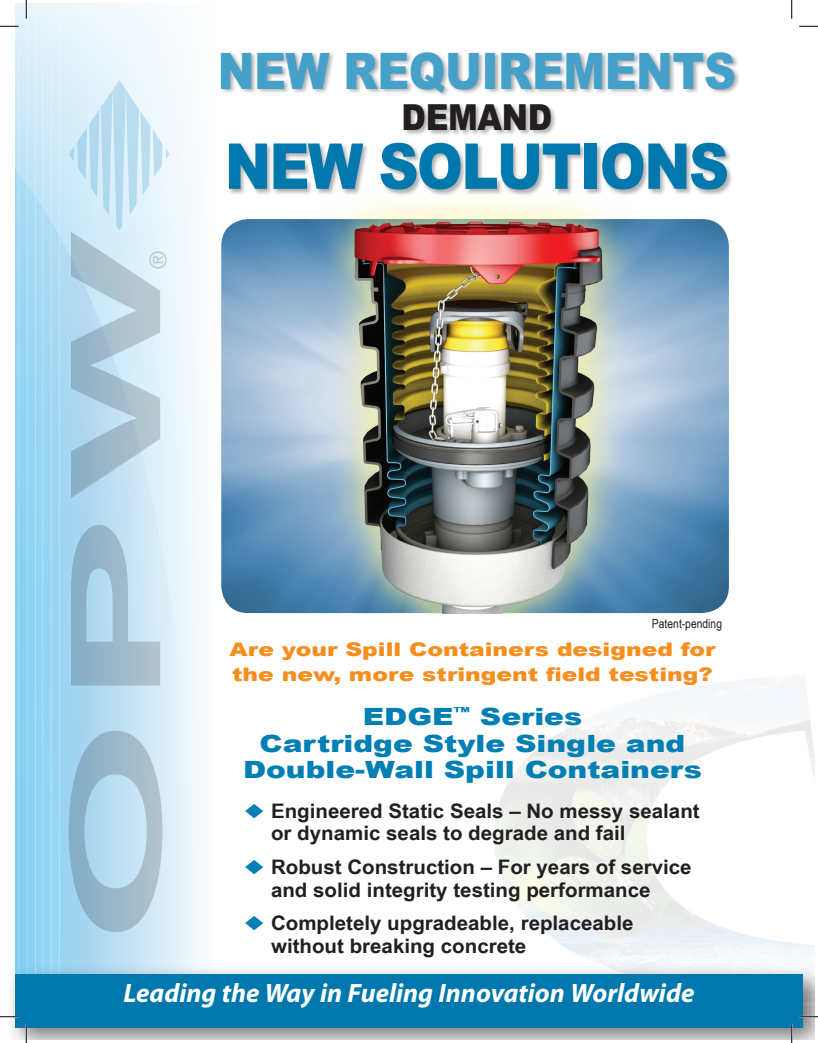
<style>
.page{position:relative;width:818px;height:1043px;background:#fff}
.page>*{position:absolute;margin:0;border:0;box-sizing:border-box;transform-origin:0 0}
.t1{font:900 63.25px "Arial";letter-spacing:-.03em;color:#0078ae;scale:.88 1}
.t2{font:900 50.38px "Arial";letter-spacing:-.01em;color:#45a0ca;scale:.88 1}
.t3{font:900 36px "Arial";letter-spacing:-.01em;color:#231f20;scale:.88 1}
.t4{font:italic 700 28.5px "Myriad Pro";color:#fff}
.t5{font:italic 700 26.75px "Myriad Pro";color:#fff}
.t6{font:900 23.75px/26.9px "Arial";color:#007fb4;text-align:center;scale:1.25 1}
.t7{font:700 20px/22.5px "Arial Narrow";color:#231f20;scale:1.25 1}
.t8{font:900 18.75px/24.4px "Arial";color:#f68e1e;scale:1.25 1}
.t9{font:12.62px "Arial Narrow";color:#231f20}
.s1{color:#007fb4}
</style>
<div class="page">
<div style="left:15px;top:4px;width:201px;height:1003px;background:linear-gradient(to right,#e0f1fb,#fcfefe)"></div>
<svg style="left:15px;top:59px;width:178px;height:905px;background:#bbe2f6"></svg>
<svg style="left:69px;top:730px;width:93px;height:202px;background:#a9cadd"></svg>
<svg style="left:71px;top:524px;width:89px;height:161px;background:#aac9db"></svg>
<svg style="left:69px;top:80px;width:100px;height:418px;background:#c0dbea"></svg>
<hr style="left:59px;top:4px;width:1px;height:995px;background:#fff">
<hr style="left:42px;top:4px;width:1px;height:995px;background:#fff">
<hr style="left:51px;top:4px;width:1px;height:995px;background:#fff">
<hr style="left:35px;top:4px;width:1px;height:995px;background:#fff">
<hr style="left:18px;top:4px;width:1px;height:995px;background:#fff">
<hr style="left:27px;top:4px;width:1px;height:995px;background:#fff">
<img style="left:221px;top:219px;width:507px;height:394px">
<img style="left:290px;top:200px;width:425px;height:413px">
<div style="left:5px;top:964px;width:809px;height:75px;background:#231f20;opacity:.6"></div>
<div style="left:15px;top:974px;width:787px;height:53px;background:#0078ae"></div>
<div style="left:220px;top:51px;width:520px;height:145px;background:#231f20;opacity:.35"></div>
<svg style="left:0;top:25px;width:19px;height:2px"></svg>
<svg style="left:799px;top:25px;width:19px;height:2px"></svg>
<svg style="left:0;top:1015px;width:19px;height:2px"></svg>
<svg style="left:799px;top:1015px;width:19px;height:2px"></svg>
<svg style="left:25px;top:0;width:2px;height:19px"></svg>
<svg style="left:25px;top:1024px;width:2px;height:18px"></svg>
<svg style="left:791px;top:0;width:1px;height:19px"></svg>
<svg style="left:790px;top:1024px;width:2px;height:18px"></svg>
<p class="t2" style="left:218px;top:39px;width:590px">NEW REQUIREMENTS</p>
<p class="t3" style="left:401px;top:95px;width:173px">DEMAND</p>
<p class="t1" style="left:225px;top:126px;width:574px">NEW SOLUTIONS</p>
<p class="t9" style="left:652px;top:614px;width:72px">Patent-pending</p>
<p class="t8" style="left:229px;top:637px;width:390px">Are your Spill Containers designed for the new, more stringent field testing?</p>
<p class="t6" style="left:243px;top:703px;width:369px">EDGE<sup>™</sup> Series<br>Cartridge Style Single and<br>Double-Wall Spill Containers</p>
<p class="t7" style="left:271px;top:798px;width:344px;text-indent:-27px"><span class="s1">◆</span> Engineered Static Seals – No messy sealant or dynamic seals to degrade and fail</p>
<p class="t7" style="left:271px;top:854px;width:338px;text-indent:-27px"><span class="s1">◆</span> Robust Construction – For years of service and solid integrity testing performance</p>
<p class="t7" style="left:271px;top:911px;width:291px;text-indent:-27px"><span class="s1">◆</span> Completely upgradeable, replaceable without breaking concrete</p>
<p class="t5" style="left:123px;top:977px;width:572px">Leading the Way in Fueling Innovation Worldwide</p>
<p class="t4" style="left:108px;top:983px;width:610px">Leading the Way in Fueling Innovation Worldwide</p>
</div>
